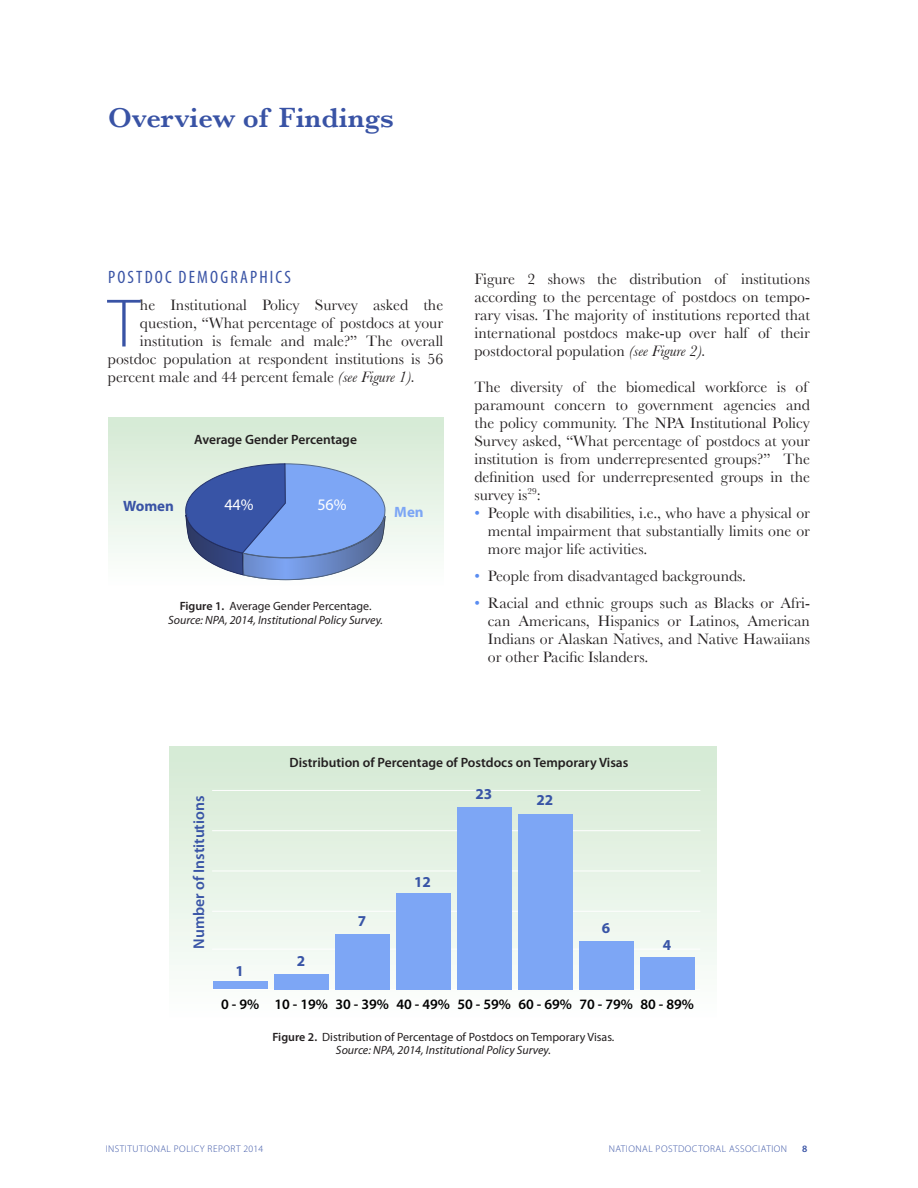
<style>
.page{position:relative;width:918px;height:1188px;background:#fff}
.page>*{position:absolute;margin:0;border:0;box-sizing:border-box;transform-origin:0 0}
.t1{font:300 69.15px "Myriad Pro";color:#3953a5}
.t2{font:600 28.5px "Baskerville";color:#3953a5}
.t3{font:condensed 18px "Myriad Pro";letter-spacing:.12em;color:#3953a5}
.t4{font:16.05px "Myriad Pro";color:#fff}
.t5{font:15.75px/18px "Baskerville";color:#231f20;text-align:justify}
.t6{font:600 15.6px "Myriad Pro";color:#3854a6}
.t7{font:700 15.15px "Myriad Pro";color:#3854a6}
.t8{font:700 15px "Myriad Pro";color:#3953a5}
.t9{font:700 15px "Myriad Pro";color:#7da6f5}
.t10{font:600 14.4px "Myriad Pro";color:#000}
.t11{font:600 13.5px "Myriad Pro";color:#231f20}
.t12{font:italic 12px/13.5px "Myriad Pro";color:#231f20;text-align:center}
.t13{font:12px "Myriad Pro";color:#231f20}
.t14{font:300 9.75px "Myriad Pro";letter-spacing:.05em;color:#3953a5}
.t15{font:600 9.75px "Myriad Pro";color:#3953a5}
.s1{font-style:italic}
.s2{font-weight:600;font-style:normal}
.s3{font-style:normal}
.s4{color:#5a8df1}
.s5{font-weight:600}
</style>
<div class="page">
<div style="left:169px;top:747px;width:548px;height:275px;background:linear-gradient(to bottom,#d5ead4,#fbfdfe)"></div>
<div style="left:108px;top:418px;width:335px;height:170px;background:linear-gradient(to bottom,#d4ead3,#fdfffe)"></div>
<svg style="left:185px;top:463px;width:201px;height:117px;background:#7894cf"></svg>
<hr style="left:212px;top:790px;width:488px;height:1px;background:#fff">
<hr style="left:212px;top:830px;width:488px;height:1px;background:#fff">
<hr style="left:212px;top:870px;width:488px;height:1px;background:#fff">
<hr style="left:212px;top:911px;width:488px;height:1px;background:#fff">
<hr style="left:212px;top:949px;width:488px;height:1px;background:#fff">
<hr style="left:212px;top:989px;width:488px;height:1px;background:#fff">
<div style="left:457px;top:807px;width:54px;height:182px;background:#7da6f5"></div>
<div style="left:518px;top:814px;width:54px;height:175px;background:#7da6f5"></div>
<div style="left:579px;top:941px;width:55px;height:48px;background:#7da6f5"></div>
<div style="left:640px;top:957px;width:55px;height:32px;background:#7da6f5"></div>
<div style="left:396px;top:893px;width:54px;height:96px;background:#7da6f5"></div>
<div style="left:335px;top:934px;width:54px;height:55px;background:#7da6f5"></div>
<div style="left:274px;top:974px;width:54px;height:15px;background:#7da6f5"></div>
<div style="left:213px;top:982px;width:54px;height:7px;background:#7da6f5"></div>
<p class="t2" style="left:108px;top:101px;width:287px">Overview of Findings</p>
<p class="t3" style="left:108px;top:267px;width:184px">POSTDOC DEMOGRAPHICS</p>
<p class="t1" style="left:108px;top:282px;width:34px">T</p>
<p class="t5" style="left:140px;top:296px;width:305px">he Institutional Policy Survey asked the</p>
<p class="t5" style="left:140px;top:314px;width:305px">question, “What percentage of postdocs at your</p>
<p class="t5" style="left:140px;top:332px;width:305px">institution is female and male?” The overall</p>
<p class="t5" style="left:108px;top:350px;width:337px">postdoc population at respondent institutions is 56</p>
<p class="t5" style="left:108px;top:368px;width:309px">percent male and 44 percent female <span class="s1">(see Figure 1).</span></p>
<p class="t8" style="left:123px;top:496px;width:52px">Women</p>
<p class="t11" style="left:194px;top:431px;width:164px">Average Gender Percentage</p>
<p class="t4" style="left:224px;top:495px;width:31px">44%</p>
<p class="t4" style="left:317px;top:495px;width:31px">56%</p>
<p class="t9" style="left:394px;top:502px;width:31px">Men</p>
<p class="t12" style="left:168px;top:599px;width:216px"><span class="s2">Figure 1.</span> <span class="s3">Average Gender Percentage.<br></span>Source: NPA, 2014, Institutional Policy Survey.</p>
<p class="t5" style="left:474px;top:269px;width:337px">Figure 2 shows the distribution of institutions according to the percentage of postdocs on tempo&shy;rary visas. The majority of institutions reported that international postdocs make-up over half of their postdoctoral population <span class="s1">(see Figure 2).</span></p>
<p class="t5" style="left:474px;top:377px;width:337px;text-align:left">The diversity of the biomedical workforce is of paramount concern to government agencies and the policy community. The NPA Institutional Policy Survey asked, “What percentage of postdocs at your institution is from underrepresented groups?” The definition used for underrepresented groups in the survey is<sup>29</sup>:</p>
<p class="t5" style="left:488px;top:503px;width:324px;text-indent:-14px"><span class="s4">•</span> People with disabilities, i.e., who have a physical or mental impairment that substantially limits one or more major life activities.</p>
<p class="t5" style="left:474px;top:566px;width:273px"><span class="s4">•</span> People from disadvantaged backgrounds.</p>
<p class="t5" style="left:488px;top:593px;width:324px;text-indent:-14px"><span class="s4">•</span> Racial and ethnic groups such as Blacks or Afri&shy;can Americans, Hispanics or Latinos, American Indians or Alaskan Natives, and Native Hawaiians or other Pacific Islanders.</p>
<p class="t6" style="left:189px;top:949px;width:154px;rotate:-90deg">Number of Institutions</p>
<p class="t11" style="left:290px;top:754px;width:340px">Distribution of Percentage of Postdocs on Temporary Visas</p>
<p class="t7" style="left:235px;top:961px;width:10px">1</p>
<p class="t7" style="left:297px;top:951px;width:10px">2</p>
<p class="t7" style="left:358px;top:911px;width:10px">7</p>
<p class="t7" style="left:414px;top:872px;width:18px">12</p>
<p class="t7" style="left:476px;top:784px;width:18px">23</p>
<p class="t7" style="left:537px;top:790px;width:18px">22</p>
<p class="t7" style="left:602px;top:918px;width:10px">6</p>
<p class="t7" style="left:663px;top:935px;width:10px">4</p>
<p class="t10" style="left:221px;top:995px;width:474px">0 - 9% 10 - 19% 30 - 39% 40 - 49% 50 - 59% 60 - 69% 70 - 79% 80 - 89%</p>
<p class="t13" style="left:272px;top:1029px;width:343px"><span class="s5">Figure 2.</span> Distribution of Percentage of Postdocs on Temporary Visas.</p>
<p class="t12" style="left:336px;top:1043px;width:216px">Source: NPA, 2014, Institutional Policy Survey.</p>
<p class="t14" style="left:106px;top:1143px;width:159px">INSTITUTIONAL POLICY REPORT 2014</p>
<p class="t14" style="left:609px;top:1143px;width:180px">NATIONAL POSTDOCTORAL ASSOCIATION</p>
<p class="t15" style="left:802px;top:1143px;width:7px">8</p>
</div>
